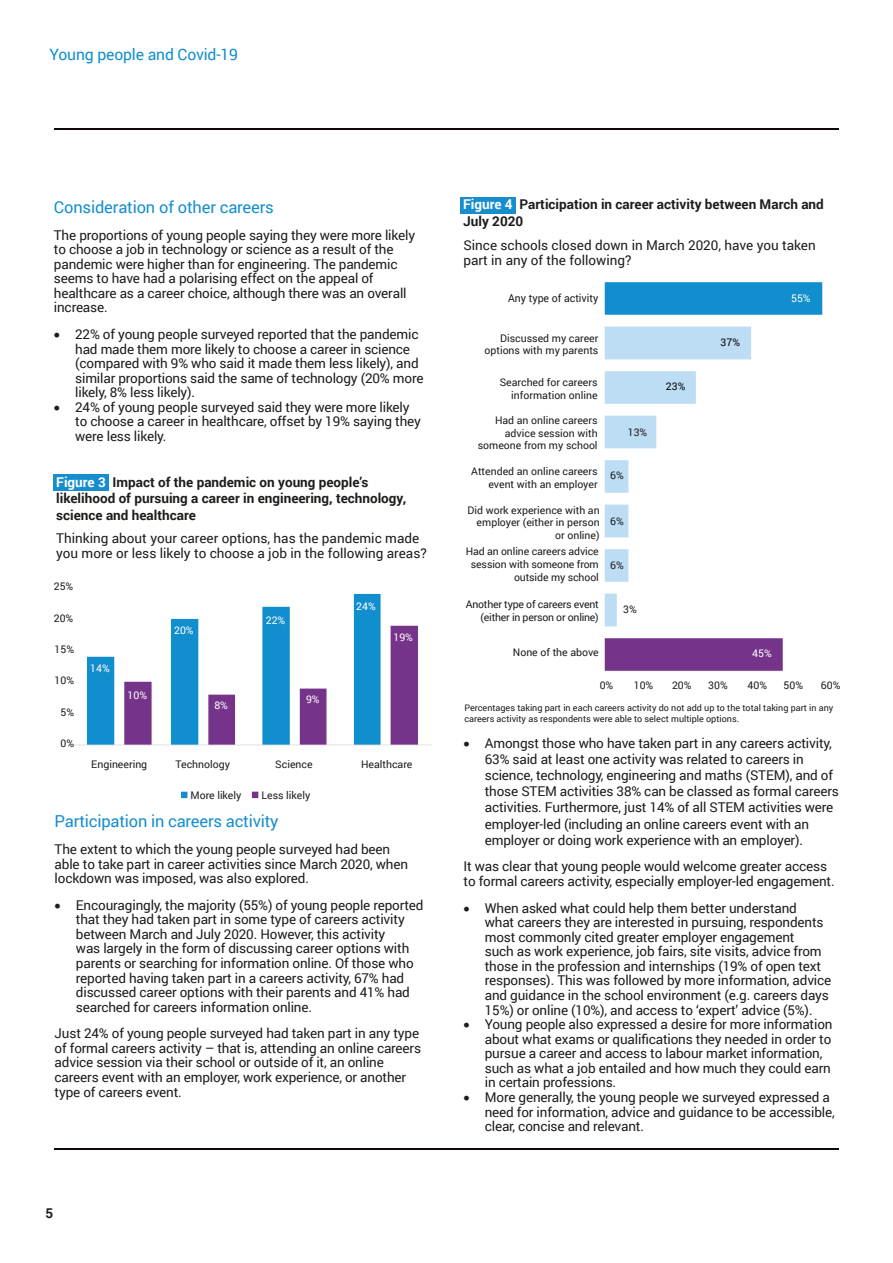
<style>
.page{position:relative;width:893px;height:1263px;background:#fff}
.page>*{position:absolute;margin:0;border:0;box-sizing:border-box;transform-origin:0 0}
.t1{font:16.5px "Roboto";letter-spacing:-.01em;color:#168ece}
.t2{font:15.75px "Roboto";letter-spacing:-.01em;color:#118ece}
.t3{font:13.5px/14.5px "Roboto";letter-spacing:-.01em;color:#1d1d1b}
.t4{font:700 13.5px/16.5px "Roboto";color:#1d1d1b}
.t5{font:10.95px "Roboto";color:#1d1d1b;scale:.96 1}
.t6{font:10.5px/12.6px "Roboto";color:#1d1d1b;text-align:right}
.t7{font:10.5px/12.6px "Roboto";letter-spacing:-.02em;color:#1d1d1b;text-align:right}
.t8{font:10.5px "Roboto";color:#fff}
.t9{font:10.5px "Roboto";color:#020304}
.t10{font:9px/10.8px "Roboto";color:#1d1d1b}
.s1{color:#fff}
</style>
<div class="page">
<hr style="left:55px;top:128px;width:784px;height:1px;background:#120606">
<hr style="left:55px;top:1148px;width:784px;height:1px;background:#120606">
<img style="left:73px;top:656px;width:87px;height:90px">
<img style="left:160px;top:593px;width:272px;height:153px">
<svg style="left:181px;top:791px;width:7px;height:8px"></svg>
<div style="left:54px;top:474px;width:55px;height:17px;background:#168ece"></div>
<svg style="left:251px;top:791px;width:8px;height:8px"></svg>
<div style="left:461px;top:197px;width:55px;height:17px;background:#168ece"></div>
<img style="left:604px;top:282px;width:219px;height:389px">
<p class="t2" style="left:50px;top:44px;width:190px">Young people and Covid-19</p>
<p class="t1" style="left:54px;top:196px;width:221px">Consideration of other careers</p>
<p class="t3" style="left:54px;top:227px;width:363px">The proportions of young people saying they were more likely to choose a job in technology or science as a result of the pandemic were higher than for engineering. The pandemic seems to have had a polarising effect on the appeal of healthcare as a career choice, although there was an overall increase.</p>
<p class="t3" style="left:75px;top:326px;width:350px;text-indent:-21px">• 22% of young people surveyed reported that the pandemic had made them more likely to choose a career in science (compared with 9% who said it made them less likely), and similar proportions said the same of technology (20% more likely, 8% less likely).</p>
<p class="t3" style="left:75px;top:399px;width:347px;text-indent:-21px">• 24% of young people surveyed said they were more likely to choose a career in healthcare, offset by 19% saying they were less likely.</p>
<p class="t4" style="left:56px;top:473px;width:351px"><span class="s1">Figure 3</span> Impact of the pandemic on young people’s likelihood of pursuing a career in engineering, technology, science and healthcare</p>
<p class="t3" style="left:56px;top:531px;width:372px">Thinking about your career options, has the pandemic made you more or less likely to choose a job in the following areas?</p>
<p class="t6" style="left:54px;top:579px;width:21px">25%</p>
<p class="t6" style="left:54px;top:611px;width:21px">20%</p>
<p class="t6" style="left:55px;top:643px;width:21px">15%</p>
<p class="t6" style="left:55px;top:674px;width:21px">10%</p>
<p class="t6" style="left:61px;top:705px;width:15px">5%</p>
<p class="t6" style="left:61px;top:736px;width:15px">0%</p>
<p class="t8" style="left:90px;top:660px;width:21px">14%</p>
<p class="t8" style="left:128px;top:688px;width:21px">10%</p>
<p class="t6" style="left:91px;top:757px;width:57px">Engineering</p>
<p class="t8" style="left:174px;top:623px;width:21px">20%</p>
<p class="t8" style="left:214px;top:698px;width:15px">8%</p>
<p class="t8" style="left:266px;top:612px;width:21px">22%</p>
<p class="t8" style="left:306px;top:692px;width:15px">9%</p>
<p class="t8" style="left:356px;top:599px;width:21px">24%</p>
<p class="t8" style="left:393px;top:630px;width:21px">19%</p>
<p class="t6" style="left:175px;top:757px;width:56px">Technology</p>
<p class="t6" style="left:275px;top:757px;width:39px">Science</p>
<p class="t6" style="left:361px;top:757px;width:53px">Healthcare</p>
<p class="t6" style="left:190px;top:789px;width:52px">More likely</p>
<p class="t6" style="left:261px;top:788px;width:50px">Less likely</p>
<p class="t1" style="left:55px;top:810px;width:225px">Participation in careers activity</p>
<p class="t3" style="left:55px;top:841px;width:355px">The extent to which the young people surveyed had been able to take part in career activities since March 2020, when lockdown was imposed, was also explored.</p>
<p class="t3" style="left:76px;top:897px;width:349px;text-indent:-21px">• Encouragingly, the majority (55%) of young people reported that they had taken part in some type of careers activity between March and July 2020. However, this activity<br>was largely in the form of discussing career options with parents or searching for information online. Of those who reported having taken part in a careers activity, 67% had discussed career options with their parents and 41% had searched for careers information online.</p>
<p class="t3" style="left:55px;top:1026px;width:368px">Just 24% of young people surveyed had taken part in any type of formal careers activity – that is, attending an online careers advice session via their school or outside of it, an online careers event with an employer, work experience, or another type of careers event.</p>
<p class="t4" style="left:46px;top:1205px;width:9px">5</p>
<p class="t4" style="left:463px;top:196px;width:362px"><span class="s1">Figure 4</span> Participation in career activity between March and<br>July 2020</p>
<p class="t3" style="left:463px;top:237px;width:354px">Since schools closed down in March 2020, have you taken part in any of the following?</p>
<p class="t5" style="left:508px;top:290px;width:96px">Any type of activity</p>
<p class="t6" style="left:484px;top:331px;width:116px">Discussed my career options with my parents</p>
<p class="t6" style="left:500px;top:376px;width:99px">Searched for careers information online</p>
<p class="t6" style="left:478px;top:414px;width:121px">Had an online careers advice session with someone from my school</p>
<p class="t6" style="left:471px;top:465px;width:128px">Attended an online careers event with an employer</p>
<p class="t8" style="left:791px;top:291px;width:21px">55%</p>
<p class="t9" style="left:720px;top:335px;width:21px">37%</p>
<p class="t9" style="left:666px;top:379px;width:21px">23%</p>
<p class="t6" style="left:628px;top:425px;width:21px">13%</p>
<p class="t6" style="left:610px;top:469px;width:15px">6%</p>
<p class="t6" style="left:468px;top:503px;width:134px">Did work experience with an employer (either in person or online)</p>
<p class="t6" style="left:466px;top:545px;width:135px">Had an online careers advice session with someone from outside my school</p>
<p class="t7" style="left:466px;top:598px;width:134px">Another type of careers event (either in person or online)</p>
<p class="t6" style="left:513px;top:646px;width:87px">None of the above</p>
<p class="t8" style="left:752px;top:646px;width:21px">45%</p>
<p class="t6" style="left:610px;top:514px;width:15px">6%</p>
<p class="t6" style="left:610px;top:559px;width:15px">6%</p>
<p class="t6" style="left:623px;top:603px;width:15px">3%</p>
<p class="t6" style="left:600px;top:678px;width:15px">0%</p>
<p class="t6" style="left:634px;top:678px;width:21px">10%</p>
<p class="t6" style="left:672px;top:678px;width:21px">20%</p>
<p class="t6" style="left:708px;top:678px;width:21px">30%</p>
<p class="t6" style="left:747px;top:678px;width:21px">40%</p>
<p class="t6" style="left:784px;top:678px;width:21px">50%</p>
<p class="t6" style="left:821px;top:678px;width:21px">60%</p>
<p class="t10" style="left:464px;top:702px;width:371px">Percentages taking part in each careers activity do not add up to the total taking part in any careers activity as respondents were able to select multiple options.</p>
<p class="t3" style="left:485px;top:734px;width:356px;line-height:16.2px;text-indent:-21px">• Amongst those who have taken part in any careers activity, 63% said at least one activity was related to careers in science, technology, engineering and maths (STEM), and of those STEM activities 38% can be classed as formal careers activities. Furthermore, just 14% of all STEM activities were employer-led (including an online careers event with an employer or doing work experience with an employer).</p>
<p class="t3" style="left:463px;top:859px;width:373px">It was clear that young people would welcome greater access to formal careers activity, especially employer-led engagement.</p>
<p class="t3" style="left:485px;top:900px;width:348px;text-indent:-21px">• When asked what could help them better understand<br>what careers they are interested in pursuing, respondents most commonly cited greater employer engagement<br>such as work experience, job fairs, site visits, advice from those in the profession and internships (19% of open text responses). This was followed by more information, advice and guidance in the school environment (e.g. careers days 15%) or online (10%), and access to ‘expert’ advice (5%).</p>
<p class="t3" style="left:485px;top:1016px;width:349px;text-indent:-21px">• Young people also expressed a desire for more information about what exams or qualifications they needed in order to pursue a career and access to labour market information, such as what a job entailed and how much they could earn in certain professions.</p>
<p class="t3" style="left:485px;top:1089px;width:351px;text-indent:-21px">• More generally, the young people we surveyed expressed a need for information, advice and guidance to be accessible, clear, concise and relevant.</p>
</div>
